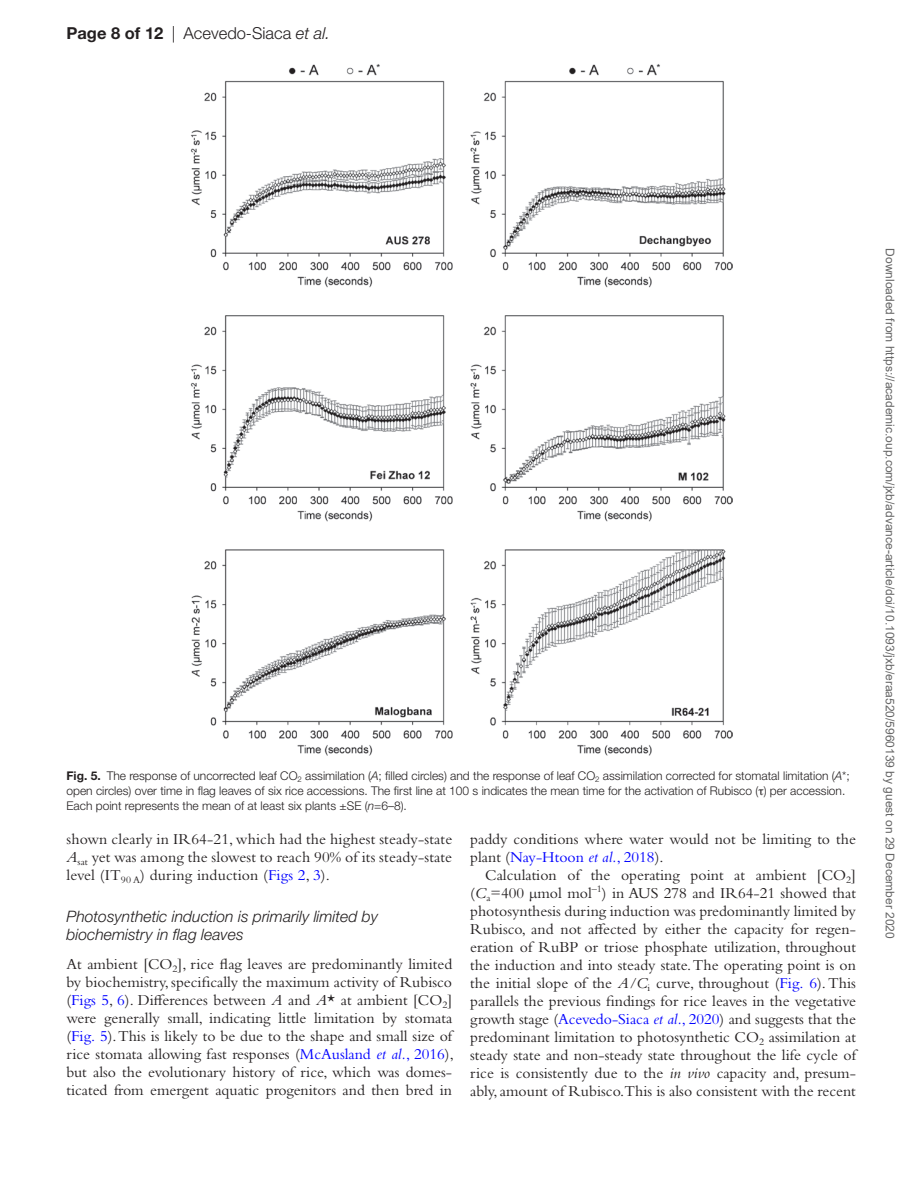
<style>
.page{position:relative;width:919px;height:1187px;background:#fff}
.page>*{position:absolute;margin:0;border:0;box-sizing:border-box;transform-origin:0 0}
.t1{font:300 16.5px "Helvetica Neue LT Std";color:#231f20}
.t2{font:15.75px/18px "Bembo Std";color:#231f20;text-align:justify}
.t3{font:italic 300 15.75px/18px "Helvetica Neue LT Std";color:#231f20}
.t4{font:300 12px/15px "Helvetica Neue LT Std";color:#231f20}
.t5{font:12px "Arial";color:#666}
.s1{font-weight:700}
.s2{font-style:italic}
.s3{font-family:"Gandhari Unicode";font-weight:400}
.s4{color:#00f}
.s5{font-style:italic;color:#00f}
</style>
<div class="page">
<img style="left:190px;top:64px;width:542px;height:691px">
<p class="t1" style="left:66px;top:23px;width:265px"><span class="s1">Page 8 of 12</span> | Acevedo-Siaca <span class="s2">et al.</span></p>
<p class="t4" style="left:66px;top:767px;width:784px"><span class="s1">Fig. 5.</span> The response of uncorrected leaf CO<sub>2</sub> assimilation (<span class="s2">A</span>; filled circles) and the response of leaf CO<sub>2</sub> assimilation corrected for stomatal limitation (<span class="s2">A</span>*; open circles) over time in flag leaves of six rice accessions. The first line at 100 s indicates the mean time for the activation of Rubisco (<span class="s3">τ</span>) per accession.<br>Each point represents the mean of at least six plants ±SE (<span class="s2">n</span>=6–8).</p>
<p class="t2" style="left:66px;top:829px;width:387px">shown clearly in IR64-21, which had the highest steady-state <span class="s2">A</span><sub>sat</sub> yet was among the slowest to reach 90% of its steady-state level (IT<sub>90</sub> <sub>A</sub>) during induction (<span class="s4">Figs 2</span>, <span class="s4">3</span>).</p>
<p class="t3" style="left:66px;top:907px;width:313px">Photosynthetic induction is primarily limited by biochemistry in flag leaves</p>
<p class="t2" style="left:66px;top:954px;width:389px">At ambient [CO<sub>2</sub>], rice flag leaves are predominantly limited by biochemistry, specifically the maximum activity of Rubisco (<span class="s4">Figs 5</span>, <span class="s4">6</span>). Differences between <span class="s2">A</span> and <span class="s2">A</span>* at ambient [CO<sub>2</sub>] were generally small, indicating little limitation by stomata (<span class="s4">Fig. 5</span>). This is likely to be due to the shape and small size of rice stomata allowing fast responses (<span class="s4">McAusland</span> <span class="s5">et al.</span><span class="s4">, 2016</span>), but also the evolutionary history of rice, which was domes&shy;ticated from emergent aquatic progenitors and then bred in</p>
<p class="t2" style="left:470px;top:829px;width:387px">paddy conditions where water would not be limiting to the plant (<span class="s4">Nay-Htoon</span> <span class="s5">et al.</span><span class="s4">, 2018</span>).</p>
<p class="t2" style="left:470px;top:865px;width:387px;text-indent:15px">Calculation of the operating point at ambient [CO<sub>2</sub>] (<span class="s2">C</span><sub>a</sub>=400 µmol mol<sup>–1</sup>) in AUS 278 and IR64-21 showed that photosynthesis during induction was predominantly limited by Rubisco, and not affected by either the capacity for regen&shy;eration of RuBP or triose phosphate utilization, throughout the induction and into steady state. The operating point is on the initial slope of the <span class="s2">A/C</span><sub>i</sub> curve, throughout (<span class="s4">Fig. 6</span>). This parallels the previous findings for rice leaves in the vegetative growth stage (<span class="s4">Acevedo-Siaca</span> <span class="s5">et al.</span><span class="s4">, 2020</span>) and suggests that the predominant limitation to photosynthetic CO<sub>2</sub> assimilation at steady state and non-steady state throughout the life cycle of rice is consistently due to the <span class="s2">in vivo</span> capacity and, presum&shy;ably, amount of Rubisco.This is also consistent with the recent</p>
<p class="t5" style="left:894px;top:248px;width:692px;rotate:90deg">Downloaded from https://academic.oup.com/jxb/advance-article/doi/10.1093/jxb/eraa520/5960139 by guest on 29 December 2020</p>
</div>
